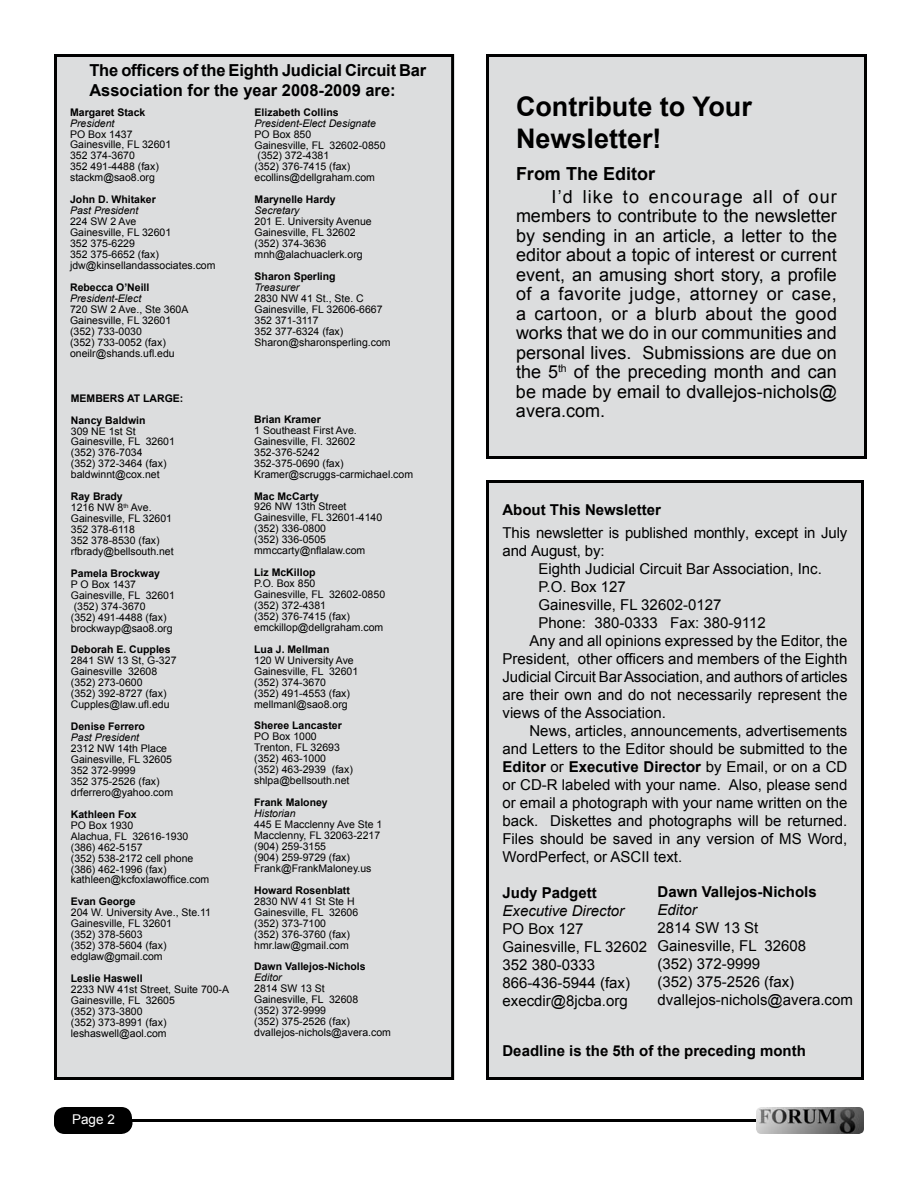
<style>
.page{position:relative;width:918px;height:1188px;background:#fff}
.page>*{position:absolute;margin:0;border:0;box-sizing:border-box;transform-origin:0 0}
.t1{font:700 27px/32.4px "Arial";color:#000}
.t2{font:18px/19.5px "Arial";color:#000;text-align:justify}
.t3{font:700 18px "Arial";color:#000}
.t4{font:700 16.5px/19.8px "Arial";letter-spacing:-.01em;color:#000}
.t5{font:15px/18px "Arial";color:#000}
.t6{font:700 15px "Arial";color:#000}
.t7{font:italic 15px "Arial";color:#000}
.t8{font:13.5px "Arial";color:#fff}
.t9{font:10.5px/10.9px "Arial";color:#000}
.t10{font:700 10.5px/21.9px "Arial";color:#000}
.t11{font:italic 10.5px "Arial";color:#000}
.s1{font-weight:700}
.s2{font-weight:400}
</style>
<div class="page">
<hr style="left:81px;top:1119px;width:736px;height:3px;background:#000">
<div style="left:54px;top:1107px;width:78px;height:27px;background:#000;border-radius:11px"></div>
<svg style="left:54px;top:1114px;width:79px;height:18px"></svg>
<img style="left:756px;top:1107px;width:108px;height:27px">
<div style="left:56px;top:56px;width:397px;height:1022px;background:#dcddde"></div>
<div style="left:54px;top:54px;width:400px;height:1026px;border:3px solid #000"></div>
<div style="left:488px;top:482px;width:374px;height:596px;background:#dcddde"></div>
<div style="left:486px;top:480px;width:378px;height:600px;border:3px solid #000"></div>
<div style="left:488px;top:56px;width:378px;height:402px;background:#dcddde"></div>
<div style="left:486px;top:54px;width:381px;height:405px;border:3px solid #000"></div>
<h3 class="t4" style="left:89px;top:61px;width:338px">The officers of the Eighth Judicial Circuit Bar<br>Association for the year 2008-2009 are:</h3>
<p class="t10" style="left:70px;top:101px;width:77px">Margaret Stack</p>
<p class="t11" style="left:70px;top:116px;width:46px">President</p>
<p class="t9" style="left:70px;top:128px;width:103px">PO Box 1437<br>Gainesville, FL 32601<br>352 374-3670<br>352 491-4488 (fax) stackm@sao8.org</p>
<p class="t10" style="left:70px;top:189px;width:87px">John D. Whitaker</p>
<p class="t11" style="left:70px;top:204px;width:70px">Past President</p>
<p class="t9" style="left:70px;top:216px;width:147px">224 SW 2 Ave<br>Gainesville, FL 32601<br>352 375-6229<br>352 375-6652 (fax) jdw@kinsellandassociates.com</p>
<p class="t10" style="left:70px;top:277px;width:81px">Rebecca O’Neill</p>
<p class="t11" style="left:70px;top:291px;width:73px">President-Elect</p>
<p class="t9" style="left:70px;top:304px;width:120px">720 SW 2 Ave., Ste 360A<br>Gainesville, FL 32601 (352) 733-0030<br>(352) 733-0052 (fax) oneilr@shands.ufl.edu</p>
<p class="t10" style="left:255px;top:101px;width:86px">Elizabeth Collins</p>
<p class="t11" style="left:255px;top:116px;width:123px">President-Elect Designate</p>
<p class="t9" style="left:255px;top:129px;width:132px">PO Box 850<br>Gainesville, FL 32602-0850 (352) 372-4381<br>(352) 376-7415 (fax) ecollins@dellgraham.com</p>
<p class="t10" style="left:255px;top:189px;width:83px">Marynelle Hardy</p>
<p class="t11" style="left:255px;top:204px;width:46px">Secretary</p>
<p class="t9" style="left:255px;top:216px;width:119px">201 E. University Avenue<br>Gainesville, FL 32602 (352) 374-3636 mnh@alachuaclerk.org</p>
<p class="t10" style="left:255px;top:266px;width:83px">Sharon Sperling</p>
<p class="t11" style="left:255px;top:280px;width:46px">Treasurer</p>
<p class="t9" style="left:255px;top:293px;width:138px">2830 NW 41 St., Ste. C<br>Gainesville, FL 32606-6667<br>352 371-3117<br>352 377-6324 (fax)<br>Sharon@sharonsperling.com</p>
<p class="t10" style="left:71px;top:387px;width:114px">MEMBERS AT LARGE:<br>Nancy Baldwin</p>
<p class="t9" style="left:71px;top:425px;width:106px">309 NE 1st St<br>Gainesville, FL 32601 (352) 376-7034<br>(352) 372-3464 (fax) baldwinnt@cox.net</p>
<p class="t9" style="left:71px;top:491px;width:104px"><span class="s1">Ray Brady<br></span>1216 NW 8<sup>th</sup> Ave.<br>Gainesville, FL 32601<br>352 378-6118<br>352 378-8530 (fax) rfbrady@bellsouth.net</p>
<p class="t10" style="left:71px;top:563px;width:91px">Pamela Brockway</p>
<p class="t9" style="left:71px;top:579px;width:106px">P O Box 1437<br>Gainesville, FL 32601 (352) 374-3670<br>(352) 491-4488 (fax) brockwayp@sao8.org</p>
<p class="t10" style="left:71px;top:639px;width:101px">Deborah E. Cupples</p>
<p class="t9" style="left:71px;top:655px;width:107px">2841 SW 13 St, G-327<br>Gainesville 32608 (352) 273-0600<br>(352) 392-8727 (fax)<br>Cupples@law.ufl.edu</p>
<p class="t10" style="left:71px;top:716px;width:76px">Denise Ferrero</p>
<p class="t11" style="left:71px;top:731px;width:70px">Past President</p>
<p class="t9" style="left:71px;top:743px;width:104px">2312 NW 14th Place<br>Gainesville, FL 32605<br>352 372-9999<br>352 375-2526 (fax) drferrero@yahoo.com</p>
<p class="t10" style="left:71px;top:803px;width:67px">Kathleen Fox</p>
<p class="t9" style="left:71px;top:820px;width:140px">PO Box 1930<br>Alachua, FL 32616-1930 (386) 462-5157<br>(352) 538-2172 cell phone (386) 462-1996 (fax) kathleen@kcfoxlawoffice.com</p>
<p class="t10" style="left:71px;top:891px;width:66px">Evan George</p>
<p class="t9" style="left:71px;top:907px;width:142px">204 W. University Ave., Ste.11<br>Gainesville, FL 32601<br>(352) 378-5603<br>(352) 378-5604 (fax) edglaw@gmail.com</p>
<p class="t10" style="left:71px;top:968px;width:73px">Leslie Haswell</p>
<p class="t9" style="left:71px;top:984px;width:160px">2233 NW 41st Street, Suite 700-A<br>Gainesville, FL 32605<br>(352) 373-3800<br>(352) 373-8991 (fax) leshaswell@aol.com</p>
<p class="t10" style="left:254px;top:409px;width:68px">Brian Kramer</p>
<p class="t9" style="left:254px;top:425px;width:160px">1 Southeast First Ave.<br>Gainesville, Fl. 32602<br>352-376-5242<br>352-375-0690 (fax)<br>Kramer@scruggs-carmichael.com</p>
<p class="t10" style="left:254px;top:485px;width:66px">Mac McCarty</p>
<p class="t9" style="left:254px;top:501px;width:130px">926 NW 13th Street<br>Gainesville, FL 32601-4140 (352) 336-0800<br>(352) 336-0505 mmccarty@nflalaw.com</p>
<p class="t10" style="left:254px;top:562px;width:63px">Liz McKillop</p>
<p class="t9" style="left:254px;top:578px;width:132px">P.O. Box 850<br>Gainesville, FL 32602-0850 (352) 372-4381<br>(352) 376-7415 (fax) emckillop@dellgraham.com</p>
<p class="t10" style="left:254px;top:639px;width:77px">Lua J. Mellman</p>
<p class="t9" style="left:254px;top:655px;width:106px">120 W University Ave<br>Gainesville, FL 32601 (352) 374-3670<br>(352) 491-4553 (fax) mellmanl@sao8.org</p>
<p class="t10" style="left:254px;top:715px;width:89px">Sheree Lancaster</p>
<p class="t9" style="left:254px;top:731px;width:100px">PO Box 1000<br>Trenton, FL 32693 (352) 463-1000 (352) 463-2939 (fax) shlpa@bellsouth.net</p>
<p class="t10" style="left:254px;top:792px;width:75px">Frank Maloney</p>
<p class="t11" style="left:254px;top:807px;width:43px">Historian</p>
<p class="t9" style="left:254px;top:819px;width:130px">445 E Macclenny Ave Ste 1<br>Macclenny, FL 32063-2217 (904) 259-3155<br>(904) 259-9729 (fax)<br>Frank@FrankMaloney.us</p>
<p class="t10" style="left:254px;top:879px;width:97px">Howard Rosenblatt</p>
<p class="t9" style="left:254px;top:896px;width:106px">2830 NW 41 St Ste H<br>Gainesville, FL 32606 (352) 373-7100<br>(352) 376-3760 (fax) hmr.law@gmail.com</p>
<p class="t10" style="left:254px;top:956px;width:113px">Dawn Vallejos-Nichols</p>
<p class="t11" style="left:254px;top:971px;width:29px">Editor</p>
<p class="t9" style="left:254px;top:983px;width:138px">2814 SW 13 St<br>Gainesville, FL 32608<br>(352) 372-9999<br>(352) 375-2526 (fax) dvallejos-nichols@avera.com</p>
<p class="t8" style="left:72px;top:1110px;width:44px">Page 2</p>
<h1 class="t1" style="left:516px;top:91px;width:237px">Contribute to Your<br>Newsletter!</h1>
<h2 class="t3" style="left:516px;top:162px;width:141px">From The Editor</h2>
<p class="t2" style="left:516px;top:187px;width:323px;text-indent:36px">I’d like to encourage all of our members to contribute to the newsletter by sending in an article, a letter to the editor about a topic of interest or current event, an amusing short story, a profile of a favorite judge, attorney or case, a cartoon, or a blurb about the good works that we do in our communities and personal lives. Submissions are due on the 5<sup>th</sup> of the preceding month and can be made by email to dvallejos-nichols@ avera.com.</p>
<h3 class="t6" style="left:502px;top:500px;width:160px">About This Newsletter</h3>
<h3 class="t5" style="left:502px;top:524px;width:346px">This newsletter is published monthly, except in July</h3>
<h3 class="t5" style="left:502px;top:542px;width:104px">and August, by:</h3>
<h3 class="t5" style="left:538px;top:560px;width:285px">Eighth Judicial Circuit Bar Association, Inc.</h3>
<h3 class="t5" style="left:538px;top:578px;width:89px">P.O. Box 127</h3>
<h3 class="t5" style="left:538px;top:596px;width:184px">Gainesville, FL 32602-0127</h3>
<h3 class="t5" style="left:538px;top:614px;width:229px">Phone: 380-0333 Fax: 380-9112</h3>
<h3 class="t5" style="left:530px;top:632px;width:319px">Any and all opinions expressed by the Editor, the</h3>
<h3 class="t5" style="left:502px;top:650px;width:346px">President, other officers and members of the Eighth</h3>
<h3 class="t5" style="left:502px;top:668px;width:347px">Judicial Circuit Bar Association, and authors of articles</h3>
<h3 class="t5" style="left:502px;top:686px;width:347px">are their own and do not necessarily represent the</h3>
<h3 class="t5" style="left:502px;top:704px;width:165px">views of the Association.</h3>
<h3 class="t5" style="left:530px;top:722px;width:319px">News, articles, announcements, advertisements</h3>
<h3 class="t5" style="left:502px;top:740px;width:346px">and Letters to the Editor should be submitted to the</h3>
<h3 class="t6" style="left:502px;top:757px;width:346px">Editor <span class="s2">or</span> Executive Director <span class="s2">by Email, or on a CD</span></h3>
<h3 class="t5" style="left:502px;top:776px;width:346px">or CD-R labeled with your name. Also, please send</h3>
<h3 class="t5" style="left:502px;top:794px;width:346px">or email a photograph with your name written on the</h3>
<h3 class="t5" style="left:502px;top:812px;width:346px">back. Diskettes and photographs will be returned.</h3>
<h3 class="t5" style="left:502px;top:830px;width:346px">Files should be saved in any version of MS Word,</h3>
<h3 class="t5" style="left:502px;top:848px;width:181px">WordPerfect, or ASCII text.</h3>
<h3 class="t6" style="left:502px;top:883px;width:96px">Judy Padgett</h3>
<h3 class="t7" style="left:502px;top:901px;width:123px">Executive Director</h3>
<h3 class="t5" style="left:502px;top:920px;width:146px">PO Box 127<br>Gainesville, FL 32602<br>352 380-0333<br>866-436-5944 (fax) execdir@8jcba.org</h3>
<h3 class="t6" style="left:502px;top:1041px;width:305px">Deadline is the 5th of the preceding month</h3>
<h3 class="t6" style="left:658px;top:882px;width:161px">Dawn Vallejos-Nichols</h3>
<h3 class="t7" style="left:658px;top:900px;width:41px">Editor</h3>
<h3 class="t5" style="left:658px;top:919px;width:197px">2814 SW 13 St<br>Gainesville, FL 32608<br>(352) 372-9999<br>(352) 375-2526 (fax) dvallejos-nichols@avera.com</h3>
</div>
